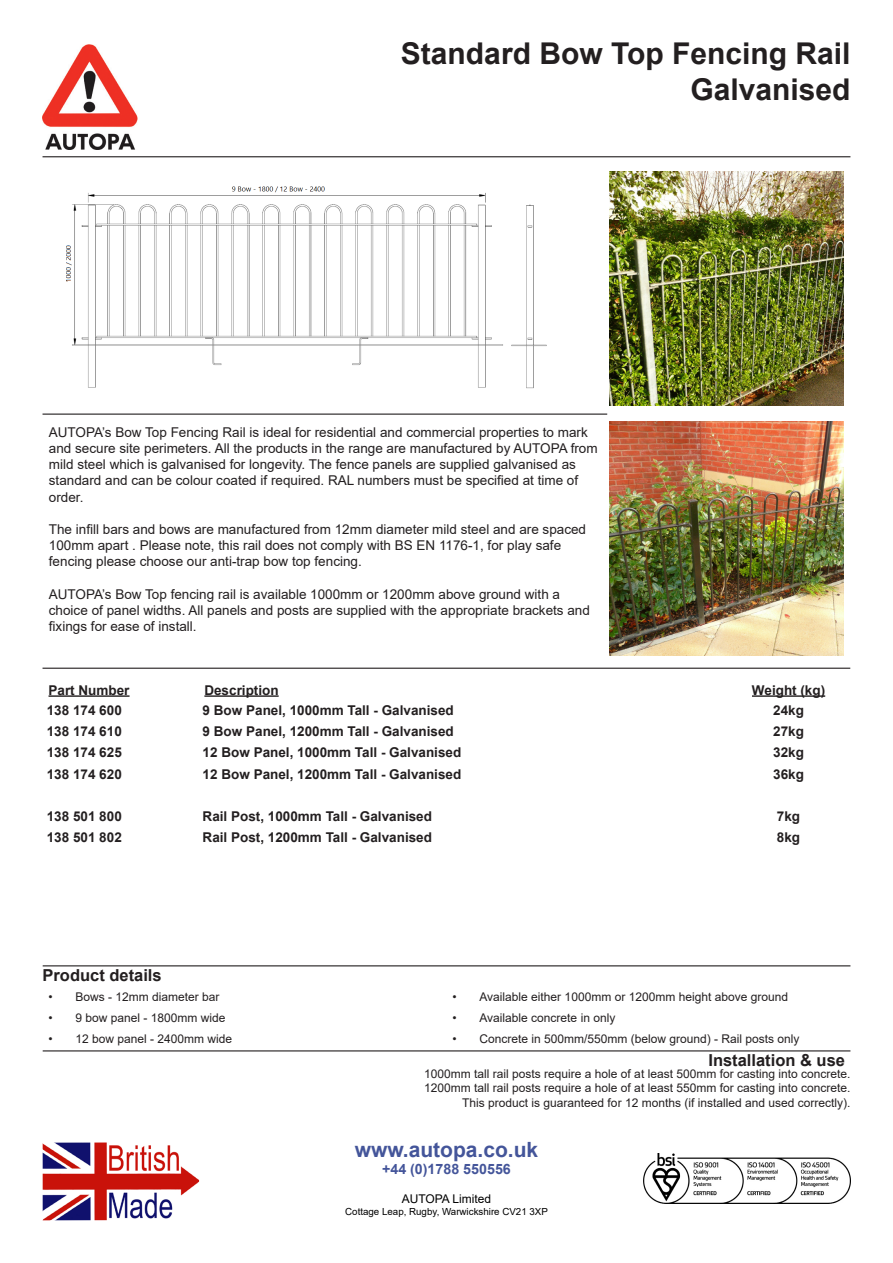
<style>
.page{position:relative;width:893px;height:1263px;background:#fff}
.page>*{position:absolute;margin:0;border:0;box-sizing:border-box;transform-origin:0 0}
.t1{font:700 30px "Arial";color:#231f20}
.t2{font:700 21px "Arial";color:#44559a}
.t3{font:700 16.5px "Arial";color:#231f20}
.t4{font:700 14.25px "Arial";color:#44559a}
.t5{font:13.5px/16.2px "Arial";color:#231f20}
.t6{font:700 13.5px "Arial";color:#231f20}
.t7{font:12px "Arial";color:#231f20}
.t8{font:12px "Arial";color:#000}
.t9{font:9.75px "Arial";color:#000}
</style>
<div class="page">
<img style="left:644px;top:1154px;width:206px;height:49px">
<img style="left:43px;top:1142px;width:156px;height:78px">
<img style="left:67px;top:186px;width:480px;height:203px">
<img style="left:42px;top:44px;width:95px;height:105px">
<hr style="left:43px;top:156px;width:807px;height:1px;background:#231f20">
<hr style="left:43px;top:414px;width:564px;height:1px;background:#231f20">
<hr style="left:49px;top:695px;width:81px;height:2px;background:#231f20">
<hr style="left:204px;top:695px;width:75px;height:2px;background:#231f20">
<hr style="left:752px;top:695px;width:73px;height:2px;background:#231f20">
<img style="left:610px;top:171px;width:233px;height:234px">
<img style="left:610px;top:422px;width:233px;height:233px">
<hr style="left:43px;top:668px;width:807px;height:1px;background:#231f20">
<hr style="left:43px;top:965px;width:807px;height:1px;background:#231f20">
<hr style="left:43px;top:1050px;width:807px;height:1px;background:#231f20">
<p class="t1" style="left:401px;top:33px;width:451px">Standard Bow Top Fencing Rail</p>
<p class="t1" style="left:690px;top:69px;width:162px">Galvanised</p>
<p class="t5" style="left:49px;top:424px;width:550px">AUTOPA’s Bow Top Fencing Rail is ideal for residential and commercial properties to mark and secure site perimeters. All the products in the range are manufactured by AUTOPA from mild steel which is galvanised for longevity. The fence panels are supplied galvanised as standard and can be colour coated if required. RAL numbers must be specified at time of order.</p>
<p class="t5" style="left:49px;top:521px;width:539px">The infill bars and bows are manufactured from 12mm diameter mild steel and are spaced<br>100mm apart . Please note, this rail does not comply with BS EN 1176-1, for play safe fencing please choose our anti-trap bow top fencing.</p>
<p class="t5" style="left:49px;top:586px;width:543px">AUTOPA’s Bow Top fencing rail is available 1000mm or 1200mm above ground with a choice of panel widths. All panels and posts are supplied with the appropriate brackets and fixings for ease of install.</p>
<p class="t6" style="left:49px;top:680px;width:83px">Part Number</p>
<p class="t6" style="left:204px;top:680px;width:76px">Description</p>
<p class="t6" style="left:752px;top:680px;width:75px">Weight (kg)</p>
<p class="t6" style="left:47px;top:700px;width:77px">138 174 600</p>
<p class="t6" style="left:203px;top:700px;width:253px">9 Bow Panel, 1000mm Tall - Galvanised</p>
<p class="t6" style="left:773px;top:700px;width:32px">24kg</p>
<p class="t6" style="left:47px;top:722px;width:77px">138 174 610</p>
<p class="t6" style="left:203px;top:722px;width:253px">9 Bow Panel, 1200mm Tall - Galvanised</p>
<p class="t6" style="left:773px;top:722px;width:32px">27kg</p>
<p class="t6" style="left:47px;top:743px;width:77px">138 174 625</p>
<p class="t6" style="left:203px;top:743px;width:260px">12 Bow Panel, 1000mm Tall - Galvanised</p>
<p class="t6" style="left:773px;top:743px;width:32px">32kg</p>
<p class="t6" style="left:47px;top:764px;width:77px">138 174 620</p>
<p class="t6" style="left:203px;top:764px;width:260px">12 Bow Panel, 1200mm Tall - Galvanised</p>
<p class="t6" style="left:773px;top:764px;width:32px">36kg</p>
<p class="t6" style="left:47px;top:807px;width:77px">138 501 800</p>
<p class="t6" style="left:203px;top:807px;width:231px">Rail Post, 1000mm Tall - Galvanised</p>
<p class="t6" style="left:777px;top:807px;width:25px">7kg</p>
<p class="t6" style="left:47px;top:828px;width:77px">138 501 802</p>
<p class="t6" style="left:203px;top:828px;width:231px">Rail Post, 1200mm Tall - Galvanised</p>
<p class="t6" style="left:777px;top:828px;width:25px">8kg</p>
<p class="t3" style="left:43px;top:963px;width:121px">Product details</p>
<p class="t7" style="left:49px;top:989px;width:173px">• Bows - 12mm diameter bar</p>
<p class="t7" style="left:452px;top:989px;width:337px">• Available either 1000mm or 1200mm height above ground</p>
<p class="t7" style="left:49px;top:1009px;width:179px">• 9 bow panel - 1800mm wide</p>
<p class="t7" style="left:452px;top:1009px;width:164px">• Available concrete in only</p>
<p class="t7" style="left:49px;top:1030px;width:185px">• 12 bow panel - 2400mm wide</p>
<p class="t7" style="left:452px;top:1030px;width:349px">• Concrete in 500mm/550mm (below ground) - Rail posts only</p>
<p class="t3" style="left:708px;top:1048px;width:138px">Installation &amp; use</p>
<p class="t7" style="left:424px;top:1065px;width:428px">1000mm tall rail posts require a hole of at least 500mm for casting into concrete.</p>
<p class="t7" style="left:424px;top:1080px;width:428px">1200mm tall rail posts require a hole of at least 550mm for casting into concrete.</p>
<p class="t7" style="left:462px;top:1094px;width:390px">This product is guaranteed for 12 months (if installed and used correctly).</p>
<p class="t2" style="left:355px;top:1135px;width:185px">www.autopa.co.uk</p>
<p class="t4" style="left:382px;top:1159px;width:130px">+44 (0)1788 550556</p>
<p class="t8" style="left:402px;top:1190px;width:91px">AUTOPA Limited</p>
<p class="t9" style="left:345px;top:1204px;width:204px">Cottage Leap, Rugby, Warwickshire CV21 3XP</p>
</div>
